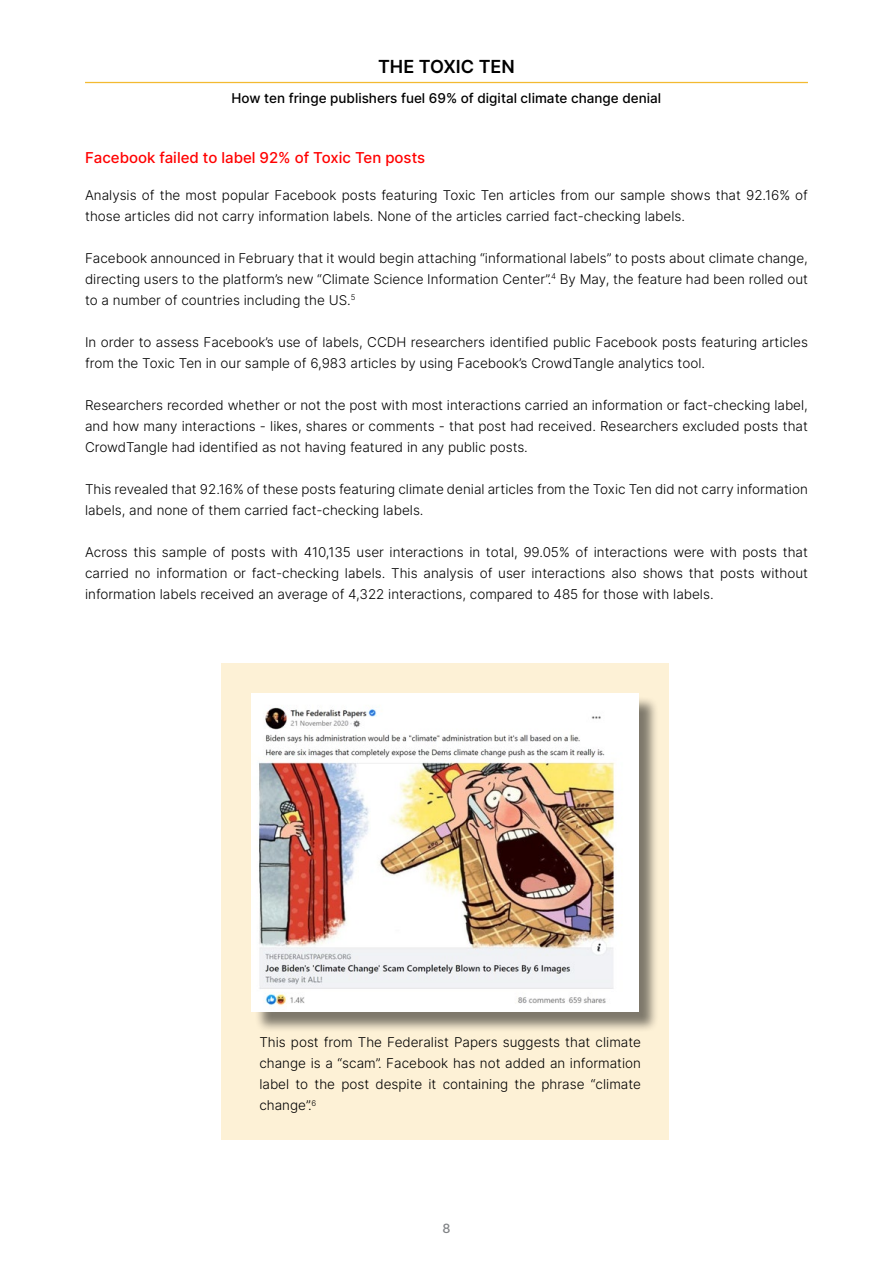
<style>
.page{position:relative;width:893px;height:1263px;background:#fff}
.page>*{position:absolute;margin:0;border:0;box-sizing:border-box;transform-origin:0 0}
.t1{font:600 18px "Inter";color:#000}
.t2{font:500 15px "Inter";color:#f00}
.t3{font:300 13.5px/21px "Inter";color:#000;text-align:justify}
.t4{font:500 13.5px "Inter";color:#000}
.t5{font:500 12.75px "Inter";color:#808285}
</style>
<div class="page">
<hr style="left:85px;top:82px;width:723px;height:1px;background:#f3ba31">
<div style="left:221px;top:663px;width:448px;height:477px;background:#fdf1d6"></div>
<div style="left:254px;top:696px;width:405px;height:337px;background:#000;opacity:.5"></div>
<img style="left:252px;top:693px;width:386px;height:319px">
<h1 class="t1" style="left:378px;top:54px;width:138px">THE TOXIC TEN</h1>
<p class="t4" style="left:232px;top:88px;width:431px">How ten fringe publishers fuel 69% of digital climate change denial</p>
<p class="t2" style="left:85px;top:147px;width:342px">Facebook failed to label 92% of Toxic Ten posts</p>
<p class="t3" style="left:85px;top:184px;width:724px">Analysis of the most popular Facebook posts featuring Toxic Ten articles from our sample shows that 92.16% of those articles did not carry information labels. None of the articles carried fact-checking labels.</p>
<p class="t3" style="left:85px;top:247px;width:724px">Facebook announced in February that it would begin attaching “informational labels” to posts about climate change, directing users to the platform’s new “Climate Science Information Center”.<sup>4</sup> By May, the feature had been rolled out to a number of countries including the US.<sup>5</sup></p>
<p class="t3" style="left:85px;top:331px;width:724px">In order to assess Facebook’s use of labels, CCDH researchers identified public Facebook posts featuring articles from the Toxic Ten in our sample of 6,983 articles by using Facebook’s CrowdTangle analytics tool.</p>
<p class="t3" style="left:85px;top:394px;width:724px">Researchers recorded whether or not the post with most interactions carried an information or fact-checking label, and how many interactions - likes, shares or comments - that post had received. Researchers excluded posts that CrowdTangle had identified as not having featured in any public posts.</p>
<p class="t3" style="left:85px;top:478px;width:724px">This revealed that 92.16% of these posts featuring climate denial articles from the Toxic Ten did not carry information labels, and none of them carried fact-checking labels.</p>
<p class="t3" style="left:85px;top:541px;width:724px">Across this sample of posts with 410,135 user interactions in total, 99.05% of interactions were with posts that carried no information or fact-checking labels. This analysis of user interactions also shows that posts without information labels received an average of 4,322 interactions, compared to 485 for those with labels.</p>
<p class="t3" style="left:259px;top:1031px;width:383px">This post from The Federalist Papers suggests that climate change is a “scam”. Facebook has not added an information label to the post despite it containing the phrase “climate change”.<sup>6</sup></p>
<p class="t5" style="left:442px;top:1219px;width:10px">8</p>
</div>
